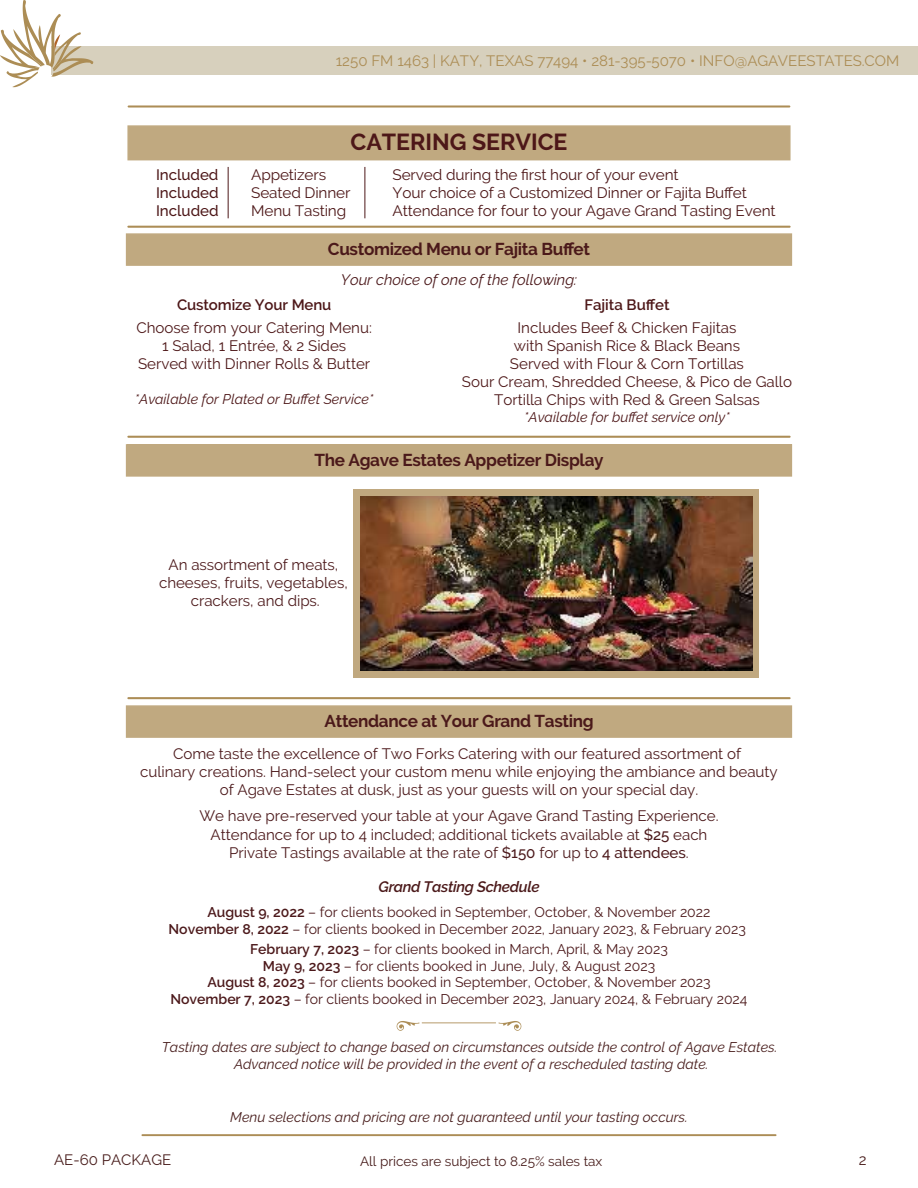
<style>
.page{position:relative;width:918px;height:1188px;background:#fff}
.page>*{position:absolute;margin:0;border:0;box-sizing:border-box;transform-origin:0 0}
.t1{font:700 23.1px "Raleway";color:#4d1718}
.t2{font:700 17.1px "Raleway";letter-spacing:-.02em;color:#4b191a}
.t3{font:15.15px/18.1px "Raleway";color:#4c191b;text-align:center}
.t4{font:15.15px/18.1px "Raleway";color:#4d1718;text-align:center}
.t5{font:italic 15.15px "Raleway";color:#4c191b}
.t6{font:500 15.15px/18.1px "Raleway";color:#4d1718;text-align:justify}
.t7{font:italic 600 15.15px "Raleway";letter-spacing:-.02em;color:#4b191a}
.t8{font:15px "Raleway";color:#ac8d55}
.t9{font:600 15px "Raleway";letter-spacing:-.005em;color:#4d1718}
.t10{font:15px "Raleway";color:#491d1c}
.t11{font:14.1px/16.8px "Raleway";color:#4c191b;text-align:center}
.t12{font:italic 14.1px/16.8px "Raleway";color:#481d1c;text-align:center}
.t13{font:italic 14.1px "Raleway";color:#4d1718}
.t14{font:13.5px "Raleway";color:#481d1c}
.s1{font-weight:500}
.s2{font-weight:600}
</style>
<div class="page">
<div style="left:127px;top:445px;width:664px;height:31px;background:#c0a980"></div>
<div style="left:126px;top:444px;width:666px;height:33px;border:2px solid #ac8d56"></div>
<hr style="left:141px;top:1134px;width:636px;height:2px;background:#ac8d56">
<div style="left:52px;top:47px;width:866px;height:28px;background:#d7d0bd"></div>
<svg style="left:0;top:0;width:93px;height:87px"></svg>
<svg style="left:354px;top:489px;width:405px;height:189px;background:#b19a74"></svg>
<img style="left:360px;top:497px;width:392px;height:173px">
<div style="left:126px;top:233px;width:666px;height:33px;background:#c0a980;border:2px solid #ac8d56"></div>
<hr style="left:127px;top:226px;width:664px;height:2px;background:#ac8d56">
<hr style="left:128px;top:105px;width:662px;height:3px;background:#ac8d56">
<div style="left:127px;top:125px;width:664px;height:35px;background:#c0a980;border:2px solid #ac8d56"></div>
<hr style="left:228px;top:167px;width:1px;height:51px;background:#4d1718">
<hr style="left:365px;top:167px;width:1px;height:51px;background:#4d1718">
<hr style="left:127px;top:436px;width:664px;height:2px;background:#ac8d56">
<div style="left:126px;top:705px;width:666px;height:33px;background:#c0a980;border:2px solid #ac8d56"></div>
<hr style="left:127px;top:697px;width:664px;height:2px;background:#ac8d56">
<svg style="left:498px;top:1021px;width:24px;height:10px"></svg>
<svg style="left:396px;top:1021px;width:24px;height:10px"></svg>
<hr style="left:422px;top:1022px;width:74px;height:1px;background:#ac8d56">
<p class="t8" style="left:336px;top:52px;width:565px">1250 FM 1463 | KATY, TEXAS 77494 • 281-395-5070 • INFO@AGAVEESTATES.COM</p>
<h1 class="t1" style="left:350px;top:129px;width:219px">CATERING SERVICE</h1>
<p class="t6" style="left:156px;top:165px;width:64px">Included Included Included</p>
<p class="t4" style="left:393px;top:165px;width:385px;text-align:left">Served during the first hour of your event<br>Your choice of a Customized Dinner or Fajita Buffet<br>Attendance for four to your Agave Grand Tasting Event</p>
<p class="t4" style="left:251px;top:165px;width:101px;text-align:left">Appetizers<br>Seated Dinner<br>Menu Tasting</p>
<p class="t2" style="left:328px;top:239px;width:264px">Customized Menu or Fajita Buffet</p>
<p class="t5" style="left:341px;top:270px;width:238px">Your choice of one of the following:</p>
<p class="t9" style="left:177px;top:296px;width:156px">Customize Your Menu</p>
<p class="t4" style="left:136px;top:318px;width:237px">Choose from your Catering Menu:<br>1 Salad, 1 Entrée, &amp; 2 Sides<br>Served with Dinner Rolls &amp; Butter</p>
<p class="t13" style="left:135px;top:391px;width:240px">*Available for Plated or Buffet Service*</p>
<p class="t9" style="left:584px;top:296px;width:87px">Fajita Buffet</p>
<p class="t4" style="left:462px;top:318px;width:332px">Includes Beef &amp; Chicken Fajitas<br>with Spanish Rice &amp; Black Beans<br>Served with Flour &amp; Corn Tortillas<br>Sour Cream, Shredded Cheese, &amp; Pico de Gallo Tortilla Chips with Red &amp; Green Salsas</p>
<p class="t13" style="left:524px;top:409px;width:207px">*Available for buffet service only*</p>
<p class="t2" style="left:315px;top:450px;width:291px">The Agave Estates Appetizer Display</p>
<p class="t3" style="left:159px;top:556px;width:190px">An assortment of meats, cheeses, fruits, vegetables, crackers, and dips.</p>
<p class="t2" style="left:325px;top:711px;width:271px">Attendance at Your Grand Tasting</p>
<p class="t3" style="left:140px;top:744px;width:639px">Come taste the excellence of Two Forks Catering with our featured assortment of<br>culinary creations. Hand-select your custom menu while enjoying the ambiance and beauty of Agave Estates at dusk, just as your guests will on your special day.</p>
<p class="t3" style="left:200px;top:807px;width:521px">We have pre-reserved your table at your Agave Grand Tasting Experience.<br>Attendance for up to 4 included; additional tickets available at <span class="s1">$25</span> each<br>Private Tastings available at the rate of <span class="s1">$150</span> for up to <span class="s1">4 attendees</span>.</p>
<p class="t7" style="left:379px;top:877px;width:163px">Grand Tasting Schedule</p>
<p class="t11" style="left:169px;top:904px;width:579px"><span class="s2">August 9, 2022</span> – for clients booked in September, October, &amp; November 2022<br><span class="s2">November 8, 2022</span> – for clients booked in December 2022, January 2023, &amp; February 2023</p>
<p class="t11" style="left:170px;top:940px;width:579px"><span class="s2">February 7, 2023</span> – for clients booked in March, April, &amp; May 2023<br><span class="s2">May 9, 2023</span> – for clients booked in June, July, &amp; August 2023<br><span class="s2">August 8, 2023</span> – for clients booked in September, October, &amp; November 2023<br><span class="s2">November 7, 2023</span> – for clients booked in December 2023, January 2024, &amp; February 2024</p>
<p class="t12" style="left:162px;top:1039px;width:617px">Tasting dates are subject to change based on circumstances outside the control of Agave Estates.<br>Advanced notice will be provided in the event of a rescheduled tasting date.</p>
<p class="t12" style="left:230px;top:1109px;width:459px">Menu selections and pricing are not guaranteed until your tasting occurs.</p>
<p class="t10" style="left:54px;top:1151px;width:119px">AE-60 PACKAGE</p>
<p class="t14" style="left:360px;top:1153px;width:244px">All prices are subject to 8.25% sales tax</p>
<p class="t10" style="left:859px;top:1151px;width:9px">2</p>
</div>
